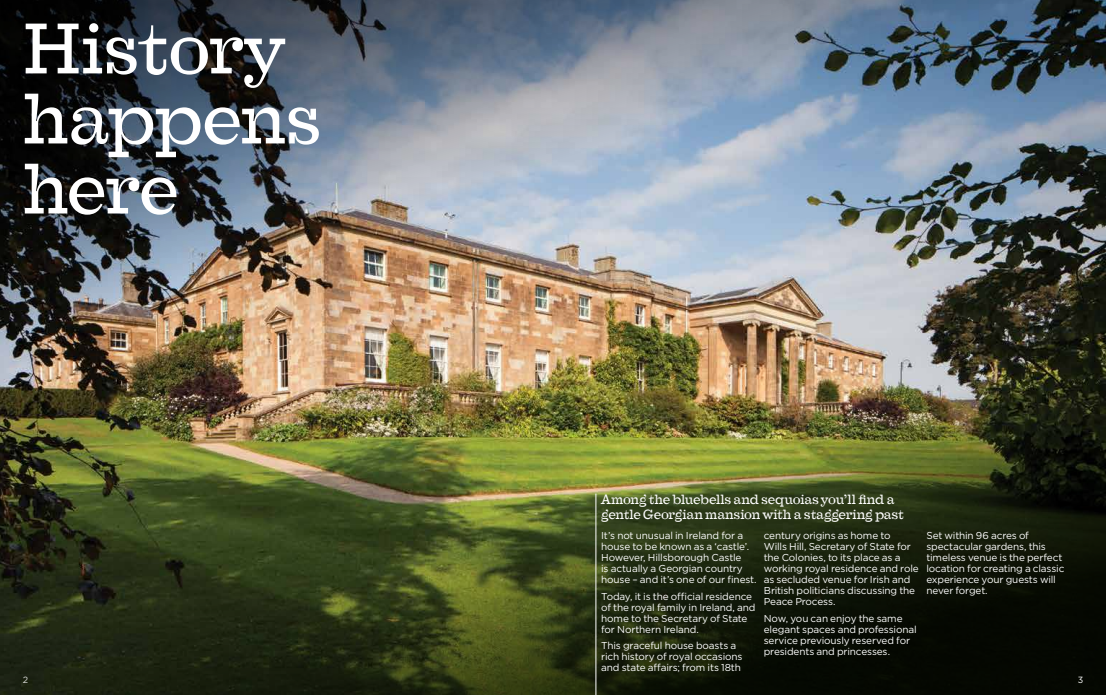
<style>
.page{position:relative;width:1106px;height:695px;background:#fff}
.page>*{position:absolute;margin:0;border:0;box-sizing:border-box;transform-origin:0 0}
.t1{font:70px/70px "Farao";letter-spacing:-.025em;color:#fff}
.B_head_Farao{font:13px/15px "Farao";letter-spacing:-.015em;color:#fff}
.Body_text_Book{font:10px/11px "Gotham";letter-spacing:-.015em;color:#fff}
.t2{font:9px "Gotham";color:#fff}
</style>
<div class="page">
<img style="left:0;top:0;width:1106px;height:337px">
<img style="left:0;top:337px;width:1106px;height:357px">
<hr style="left:595px;top:493px;width:1px;height:201px;background:#fff">
<p class="t1" style="left:23px;top:21px;width:301px">History happens here</p>
<p class="B_head_Farao" style="left:601px;top:493px;width:304px">Among the bluebells and sequoias you’ll find a gentle Georgian mansion with a staggering past</p>
<p class="Body_text_Book" style="left:601px;top:530px;width:157px">It’s not unusual in Ireland for a house to be known as a ‘castle’.<br>However, Hillsborough Castle<br>is actually a Georgian country house – and it’s one of our finest.</p>
<p class="Body_text_Book" style="left:601px;top:590px;width:156px">Today, it is the official residence of the royal family in Ireland, and home to the Secretary of State for Northern Ireland.</p>
<p class="Body_text_Book" style="left:601px;top:640px;width:143px">This graceful house boasts a rich history of royal occasions and state affairs; from its 18th</p>
<p class="Body_text_Book" style="left:763px;top:530px;width:156px">century origins as home to<br>Wills Hill, Secretary of State for the Colonies, to its place as a working royal residence and role as secluded venue for Irish and<br>British politicians discussing the<br>Peace Process.</p>
<p class="Body_text_Book" style="left:763px;top:612px;width:154px">Now, you can enjoy the same elegant spaces and professional service previously reserved for presidents and princesses.</p>
<p class="Body_text_Book" style="left:926px;top:530px;width:139px">Set within 96 acres of spectacular gardens, this timeless venue is the perfect location for creating a classic experience your guests will never forget.</p>
<p class="t2" style="left:23px;top:674px;width:7px">2</p>
<p class="t2" style="left:1077px;top:674px;width:7px">3</p>
</div>
